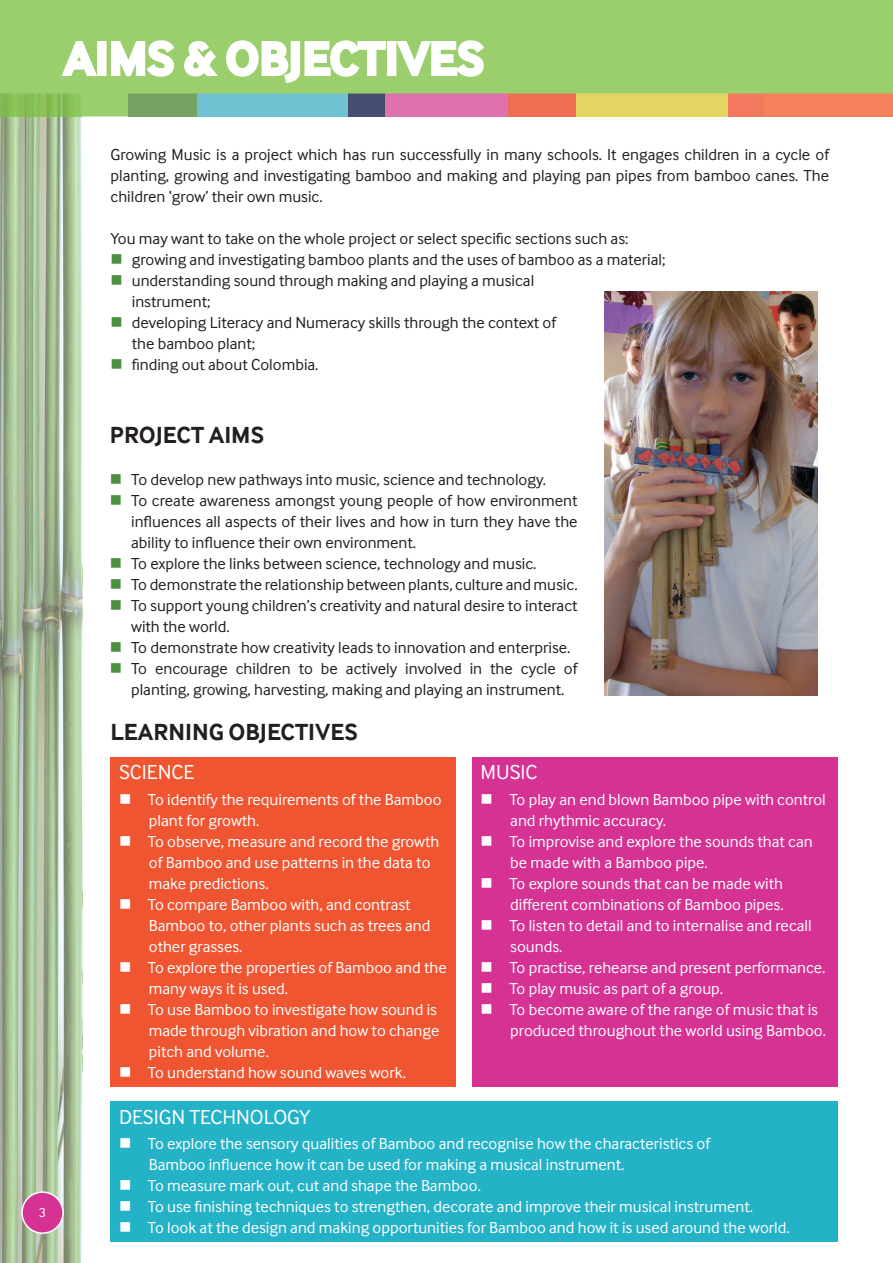
<style>
.page{position:relative;width:893px;height:1263px;background:#fff}
.page>*{position:absolute;margin:0;border:0;box-sizing:border-box;transform-origin:0 0}
.t1{font:700 48px "Inter Face";color:#fff}
.t2{font:700 24px "Inter Face";color:#231f20}
.t3{font:21px "Inter Face";color:#fff}
.t4{font:16.5px/21px "Inter Face";color:#fff}
.t5{font:16.5px/21px "Inter Face";color:#231f20}
.t6{font:13.5px "Inter Face";color:#fff}
</style>
<div class="page">
<img style="left:0;top:116px;width:83px;height:1147px">
<div style="left:197px;top:0;width:152px;height:116px;background:#70c2d3"></div>
<div style="left:128px;top:0;width:69px;height:116px;background:#77a265"></div>
<div style="left:385px;top:0;width:123px;height:116px;background:#df72ac"></div>
<div style="left:349px;top:0;width:36px;height:116px;background:#474d6f"></div>
<div style="left:575px;top:0;width:153px;height:116px;background:#e3d561"></div>
<div style="left:508px;top:0;width:67px;height:116px;background:#ef6d50"></div>
<div style="left:764px;top:0;width:129px;height:116px;background:#f4815a"></div>
<div style="left:728px;top:0;width:36px;height:116px;background:#f27960"></div>
<div style="left:22px;top:1192px;width:41px;height:41px;background:#d53294;border-radius:50%"></div>
<div style="left:21px;top:1191px;width:43px;height:43px;border:2px solid #fff;border-radius:50%"></div>
<div style="left:111px;top:757px;width:345px;height:329px;background:#f05531"></div>
<div style="left:472px;top:757px;width:366px;height:329px;background:#d53294"></div>
<div style="left:111px;top:1101px;width:727px;height:141px;background:#24b2c7"></div>
<img style="left:605px;top:291px;width:212px;height:404px">
<div style="left:176px;top:0;width:717px;height:94px;background:#9bce6d"></div>
<svg style="left:0;top:0;width:176px;height:116px;background:#9fce77"></svg>
<svg style="left:182px;top:38px;width:205px;height:47px;background:#badd9b"></svg>
<div style="left:387px;top:41px;width:9px;height:35px;border:3px solid #fff"></div>
<svg style="left:394px;top:38px;width:92px;height:40px;background:#c2e1a6"></svg>
<h1 class="t1" style="left:64px;top:31px;width:422px">AIMS &amp; OBJECTIVES</h1>
<p class="t6" style="left:39px;top:1205px;width:9px">3</p>
<p class="t5" style="left:111px;top:144px;width:720px;text-align:justify">Growing Music is a project which has run successfully in many schools. It engages children in a cycle of planting, growing and investigating bamboo and making and playing pan pipes from bamboo canes. The children ‘grow’ their own music.</p>
<p class="t5" style="left:132px;top:228px;width:535px;text-indent:-21px">You may want to take on the whole project or select specific sections such as: growing and investigating bamboo plants and the uses of bamboo as a material; understanding sound through making and playing a musical<br>instrument;<br>developing Literacy and Numeracy skills through the context of<br>the bamboo plant;<br>finding out about Colombia.</p>
<h2 class="t2" style="left:110px;top:421px;width:156px">PROJECT AIMS</h2>
<p class="t5" style="left:131px;top:469px;width:448px">To develop new pathways into music, science and technology.<br>To create awareness amongst young people of how environment influences all aspects of their lives and how in turn they have the ability to influence their own environment.<br>To explore the links between science, technology and music.<br>To demonstrate the relationship between plants, culture and music.<br>To support young children’s creativity and natural desire to interact with the world.<br>To demonstrate how creativity leads to innovation and enterprise.<br>To encourage children to be actively involved in the cycle of planting, growing, harvesting, making and playing an instrument.</p>
<h2 class="t2" style="left:111px;top:718px;width:249px">LEARNING OBJECTIVES</h2>
<p class="t3" style="left:119px;top:760px;width:77px">SCIENCE</p>
<p class="t4" style="left:148px;top:789px;width:300px">To identify the requirements of the Bamboo plant for growth.<br>To observe, measure and record the growth of Bamboo and use patterns in the data to make predictions.<br>To compare Bamboo with, and contrast<br>Bamboo to, other plants such as trees and other grasses.<br>To explore the properties of Bamboo and the many ways it is used.<br>To use Bamboo to investigate how sound is made through vibration and how to change pitch and volume.<br>To understand how sound waves work.</p>
<p class="t3" style="left:480px;top:760px;width:59px">MUSIC</p>
<p class="t4" style="left:509px;top:789px;width:318px">To play an end blown Bamboo pipe with control and rhythmic accuracy.<br>To improvise and explore the sounds that can be made with a Bamboo pipe.<br>To explore sounds that can be made with different combinations of Bamboo pipes.<br>To listen to detail and to internalise and recall sounds.<br>To practise, rehearse and present performance.<br>To play music as part of a group.<br>To become aware of the range of music that is produced throughout the world using Bamboo.</p>
<p class="t3" style="left:119px;top:1105px;width:193px">DESIGN TECHNOLOGY</p>
<p class="t4" style="left:148px;top:1133px;width:643px">To explore the sensory qualities of Bamboo and recognise how the characteristics of<br>Bamboo influence how it can be used for making a musical instrument.<br>To measure mark out, cut and shape the Bamboo.<br>To use finishing techniques to strengthen, decorate and improve their musical instrument.<br>To look at the design and making opportunities for Bamboo and how it is used around the world.</p>
</div>
